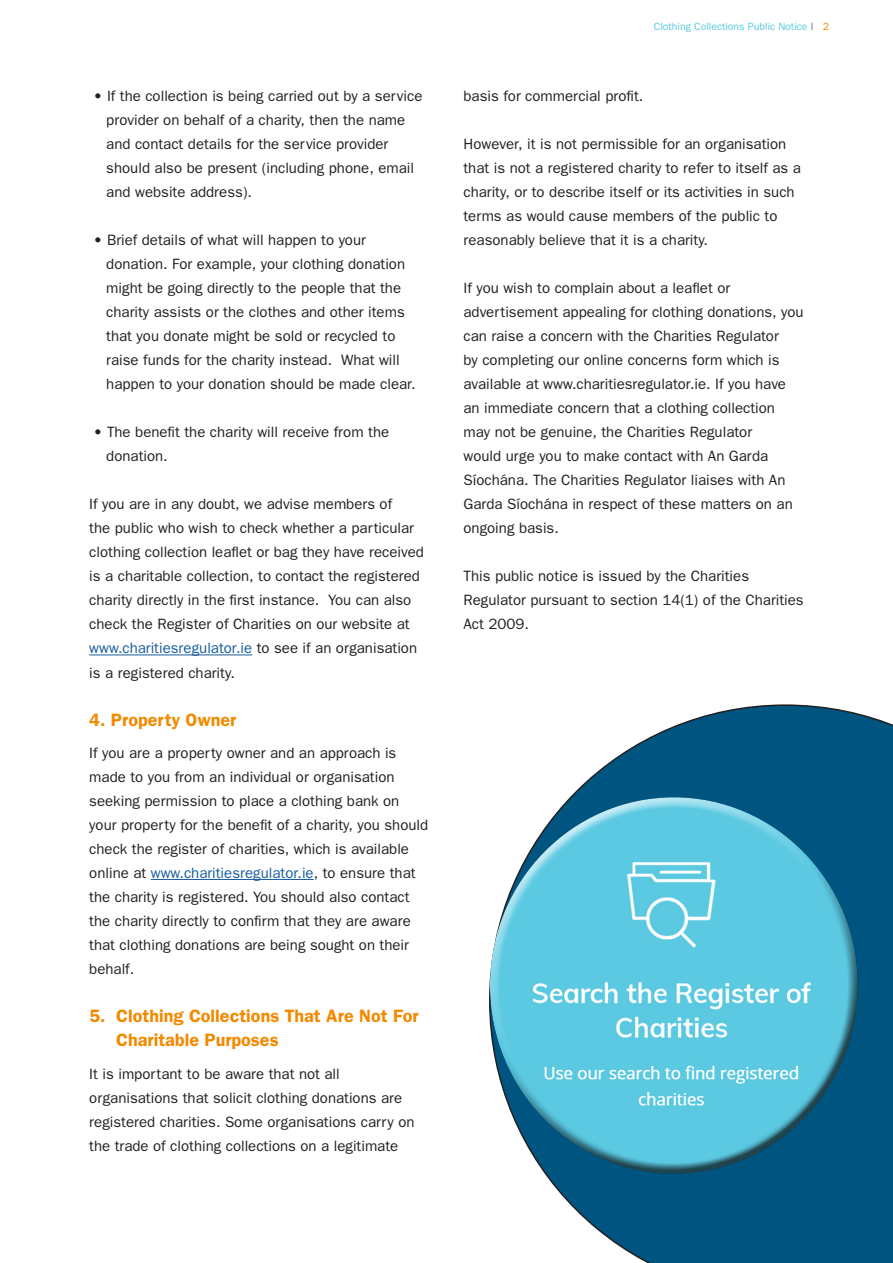
<style>
.page{position:relative;width:893px;height:1263px;background:#fff}
.page>*{position:absolute;margin:0;border:0;box-sizing:border-box;transform-origin:0 0}
.t1{font:600 18px/24px "Franklin Gothic";color:#f28a00}
.t2{font:15px/24px "Franklin Gothic";color:#231f20}
.t3{font:10.5px "Franklin Gothic";color:#57c9e0}
.s1{color:#175d9e}
.s2{color:#005480}
.s3{color:#f28a00}
</style>
<div class="page">
<svg style="left:550px;top:704px;width:343px;height:559px"></svg>
<hr style="left:89px;top:654px;width:163px;height:1px;background:#175d9e">
<hr style="left:151px;top:879px;width:163px;height:1px;background:#175d9e">
<div style="left:481px;top:788px;width:357px;height:293px;background:#fff;opacity:.75"></div>
<div style="left:497px;top:855px;width:369px;height:326px;background:#231f20;opacity:.75"></div>
<p class="t2" style="left:106px;top:84px;width:318px;text-indent:-13px">• If the collection is being carried out by a service provider on behalf of a charity, then the name and contact details for the service provider should also be present (including phone, email and website address).</p>
<p class="t2" style="left:106px;top:228px;width:311px;text-indent:-13px">• Brief details of what will happen to your donation. For example, your clothing donation might be going directly to the people that the charity assists or the clothes and other items that you donate might be sold or recycled to raise funds for the charity instead. What will happen to your donation should be made clear.</p>
<p class="t2" style="left:106px;top:420px;width:284px;text-indent:-13px">• The benefit the charity will receive from the donation.</p>
<p class="t2" style="left:89px;top:492px;width:336px">If you are in any doubt, we advise members of<br>the public who wish to check whether a particular clothing collection leaflet or bag they have received is a charitable collection, to contact the registered charity directly in the first instance. You can also check the Register of Charities on our website at <span class="s1">www.charitiesregulator.ie</span> to see if an organisation is a registered charity.</p>
<p class="t1" style="left:89px;top:707px;width:149px">4. Property Owner</p>
<p class="t2" style="left:89px;top:741px;width:340px">If you are a property owner and an approach is made to you from an individual or organisation seeking permission to place a clothing bank on your property for the benefit of a charity, you should check the register of charities, which is available online at <span class="s1">www.charitiesregulator.ie</span>, to ensure that the charity is registered. You should also contact the charity directly to confirm that they are aware that clothing donations are being sought on their behalf.</p>
<p class="t1" style="left:116px;top:1003px;width:304px;text-indent:-27px">5. Clothing Collections That Are Not For<br>Charitable Purposes</p>
<p class="t2" style="left:89px;top:1061px;width:327px">It is important to be aware that not all organisations that solicit clothing donations are registered charities. Some organisations carry on the trade of clothing collections on a legitimate</p>
<p class="t3" style="left:654px;top:20px;width:177px">Clothing Collections Public Notice <span class="s2">|</span> <span class="s3">2</span></p>
<p class="t2" style="left:463px;top:84px;width:181px">basis for commercial profit.</p>
<p class="t2" style="left:463px;top:132px;width:339px">However, it is not permissible for an organisation that is not a registered charity to refer to itself as a charity, or to describe itself or its activities in such terms as would cause members of the public to reasonably believe that it is a charity.</p>
<p class="t2" style="left:463px;top:276px;width:342px">If you wish to complain about a leaflet or advertisement appealing for clothing donations, you can raise a concern with the Charities Regulator<br>by completing our online concerns form which is available at www.charitiesregulator.ie. If you have an immediate concern that a clothing collection may not be genuine, the Charities Regulator<br>would urge you to make contact with An Garda Síochána. The Charities Regulator liaises with An Garda Síochána in respect of these matters on an ongoing basis.</p>
<p class="t2" style="left:463px;top:564px;width:342px">This public notice is issued by the Charities<br>Regulator pursuant to section 14(1) of the Charities<br>Act 2009.</p>
</div>
